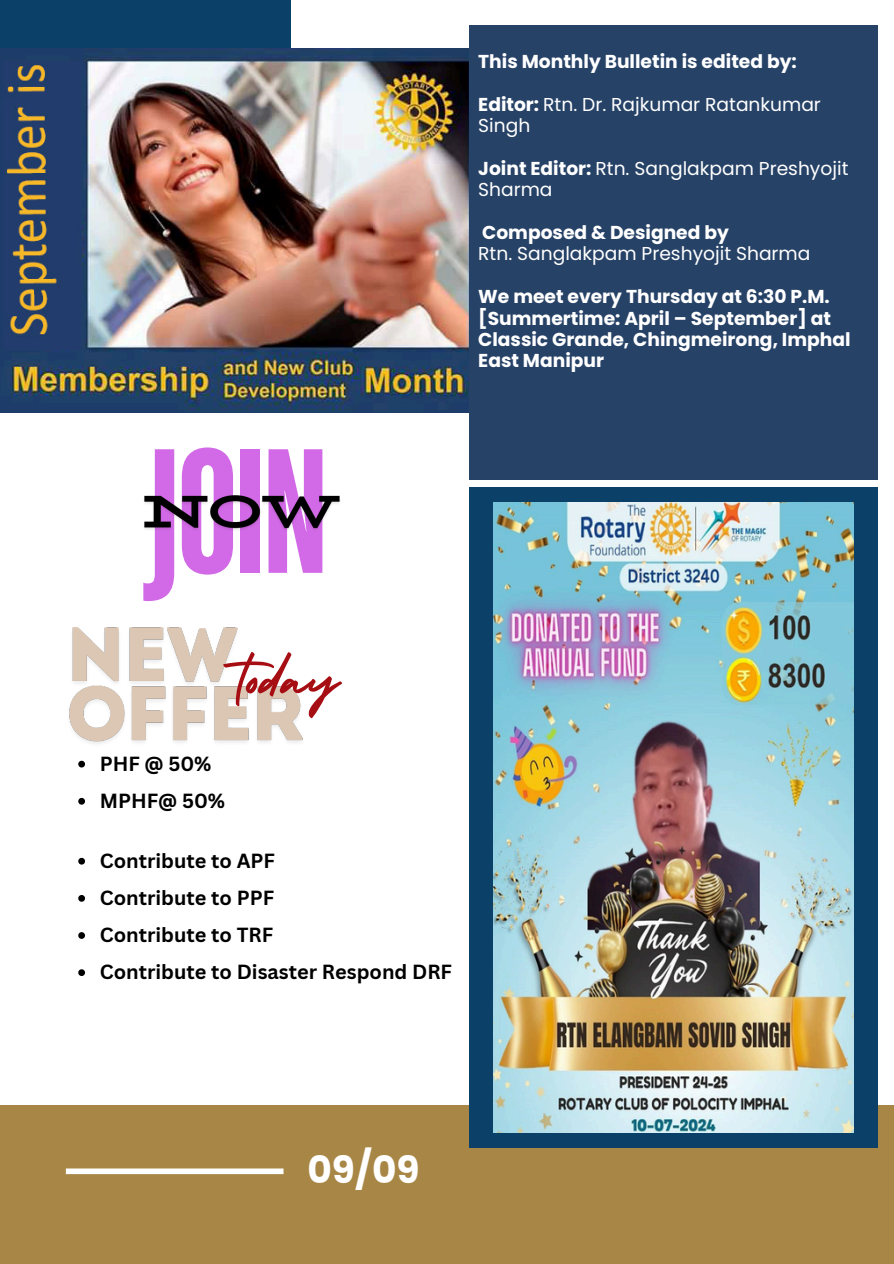
<style>
.page{position:relative;width:894px;height:1264px;background:#fff}
.page>*{position:absolute;margin:0;border:0;box-sizing:border-box;transform-origin:0 0}
.t1{font:700 176.4px "TT Bluescreens";color:#d269e6}
.t2{font:66px "Holiday";color:#a60e13}
.t3{font:700 37.5px "Poppins";color:#fff}
.t4{font:700 19.95px "Canva Sans";color:#000}
.t5{font:700 18.6px/21.3px "Poppins";color:#fff}
.t6{font:18.6px/21.3px "Poppins";color:#fff}
.s1{font-weight:700}
</style>
<div class="page">
<div style="left:0;top:0;width:290px;height:413px;background:#0b4068"></div>
<div style="left:0;top:1104px;width:893px;height:159px;background:#a88746"></div>
<div style="left:468px;top:488px;width:409px;height:659px;background:#0b4068"></div>
<div style="left:66px;top:1168px;width:217px;height:6px;background:#fff"></div>
<div style="left:468px;top:25px;width:409px;height:454px;background:#274267"></div>
<img style="left:0;top:49px;width:468px;height:363px">
<img style="left:493px;top:502px;width:360px;height:630px">
<img style="left:144px;top:495px;width:196px;height:35px">
<svg style="left:78px;top:760px;width:7px;height:7px"></svg>
<svg style="left:78px;top:798px;width:7px;height:6px"></svg>
<svg style="left:78px;top:857px;width:7px;height:7px"></svg>
<svg style="left:78px;top:895px;width:7px;height:6px"></svg>
<svg style="left:78px;top:932px;width:7px;height:6px"></svg>
<svg style="left:78px;top:969px;width:7px;height:7px"></svg>
<img style="left:69px;top:627px;width:234px;height:117px">
<p class="t5" style="left:478px;top:51px;width:320px">This Monthly Bulletin is edited by:</p>
<p class="t6" style="left:478px;top:94px;width:344px"><span class="s1">Editor:</span> Rtn. Dr. Rajkumar Ratankumar<br>Singh</p>
<h5 class="t6" style="left:478px;top:158px;width:371px"><span class="s1">Joint Editor:</span> Rtn. Sanglakpam Preshyojit<br>Sharma</h5>
<p class="t5" style="left:482px;top:222px;width:248px">Composed &amp; Designed by</p>
<h1 class="t6" style="left:478px;top:243px;width:333px">Rtn. Sanglakpam Preshyojit Sharma</h1>
<p class="t5" style="left:478px;top:286px;width:374px">We meet every Thursday at 6:30 P.M. [Summertime: April – September] at<br>Classic Grande, Chingmeirong, Imphal<br>East Manipur</p>
<p class="t1" style="left:148px;top:428px;width:183px">JOIN</p>
<h2 class="t2" style="left:239px;top:627px;width:102px">today</h2>
<p class="t4" style="left:100px;top:749px;width:113px">PHF @ 50%</p>
<p class="t4" style="left:100px;top:786px;width:127px">MPHF@ 50%</p>
<p class="t4" style="left:100px;top:846px;width:177px">Contribute to APF</p>
<p class="t4" style="left:100px;top:883px;width:176px">Contribute to PPF</p>
<p class="t4" style="left:100px;top:920px;width:175px">Contribute to TRF</p>
<h4 class="t4" style="left:100px;top:958px;width:354px">Contribute to Disaster Respond DRF</h4>
<p class="t3" style="left:307px;top:1143px;width:113px">09/09</p>
</div>
